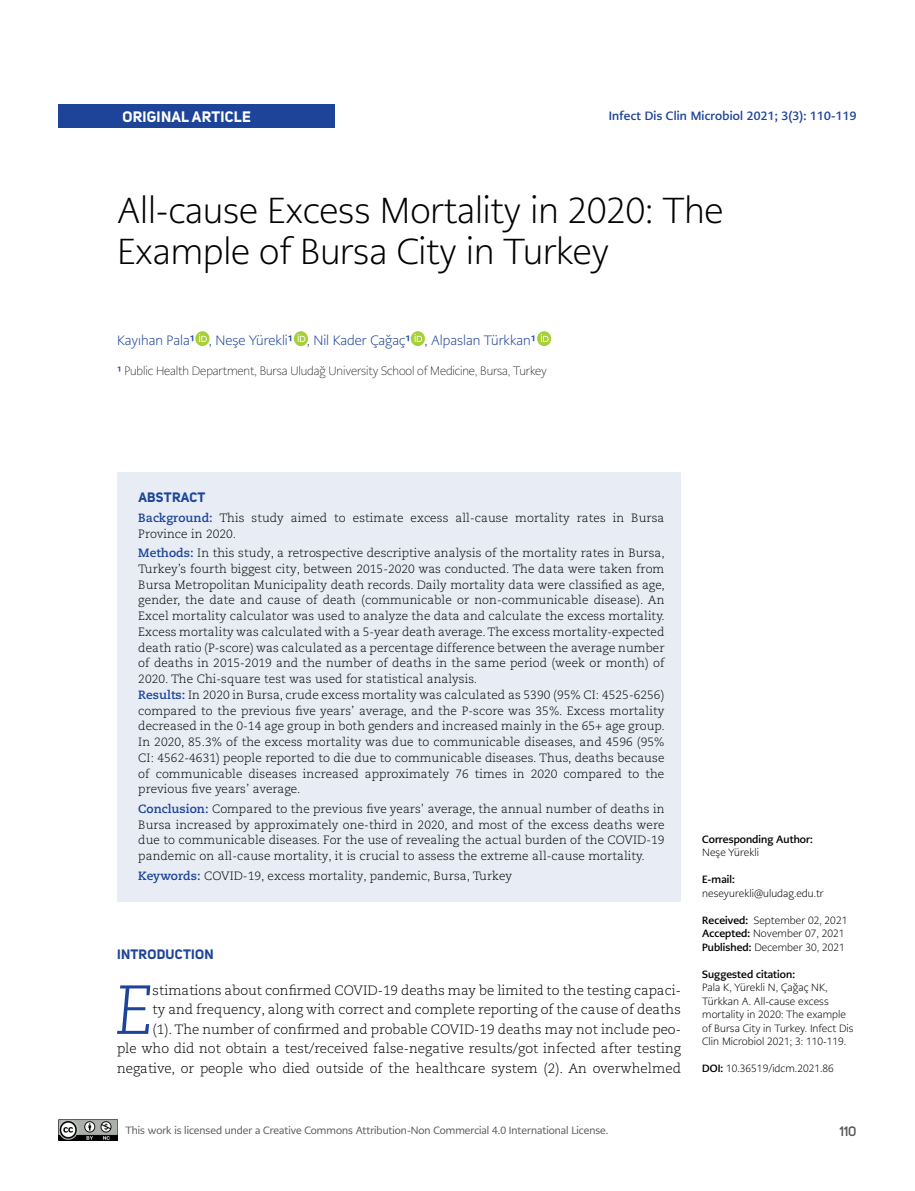
<style>
.page{position:relative;width:915px;height:1191px;background:#fff}
.page>*{position:absolute;margin:0;border:0;box-sizing:border-box;transform-origin:0 0}
.t1{font:italic 300 69.15px "Caecilia LT Pro 46";color:#1d4498}
.t2{font:300 36px/40.5px "PMN Caecilia Sans Head";color:#000}
.t3{font:700 15px "Uni Sans";letter-spacing:.02em;color:#fff}
.t4{font:300 13.5px/19.5px "Caecilia LT Pro 45";color:#000;text-align:right}
.t5{font:300 13.5px "PMN Caecilia Sans Head";color:#1d4498}
.t6{font:700 13.5px "Uni Sans";letter-spacing:.02em;color:#1d4498}
.t7{font:600 13.5px "Uni Sans";color:#58595b}
.t8{font:300 12px/15.8px "Caecilia LT Pro 45";letter-spacing:.005em;color:#000}
.t9{font:200 12px "PMN Caecilia Sans Head";letter-spacing:-.01em;color:#000101}
.t10{font:700 12px "PMN Caecilia Sans Head";letter-spacing:.02em;color:#1d4498}
.t11{font:300 10.5px/13.5px "PMN Caecilia Sans Head";letter-spacing:.005em;color:#000}
.t12{font:10.5px "PMN Caecilia Sans Head";color:#58595b}
.t13{font:700 10.5px "PMN Caecilia Sans Head";letter-spacing:.005em;color:#000}
.s1{font-weight:700}
.s2{font-weight:700;color:#1d4498}
.s3{font-family:"Caecilia LT Pro 75";font-weight:700;color:#1d4498}
</style>
<div class="page">
<div style="left:58px;top:104px;width:277px;height:24px;background:#1d4498"></div>
<img style="left:58px;top:1119px;width:59px;height:21px">
<div style="left:195px;top:331px;width:14px;height:15px;background:#a6cf38;border-radius:50%"></div>
<svg style="left:199px;top:334px;width:8px;height:8px"></svg>
<div style="left:294px;top:331px;width:14px;height:15px;background:#a6cf38;border-radius:50%"></div>
<svg style="left:297px;top:334px;width:8px;height:8px"></svg>
<svg style="left:410px;top:331px;width:15px;height:15px"></svg>
<svg style="left:414px;top:334px;width:8px;height:8px"></svg>
<div style="left:537px;top:331px;width:14px;height:15px;background:#a6cf38;border-radius:50%"></div>
<svg style="left:540px;top:334px;width:8px;height:8px"></svg>
<div style="left:117px;top:472px;width:563px;height:429px;background:#e8edf5"></div>
<p class="t3" style="left:122px;top:107px;width:130px">ORIGINAL ARTICLE</p>
<p class="t10" style="left:608px;top:108px;width:249px">Infect Dis Clin Microbiol 2021; 3(3): 110-119</p>
<h2 class="t2" style="left:117px;top:190px;width:607px">All-cause Excess Mortality in 2020: The<br>Example of Bursa City in Turkey</h2>
<p class="t5" style="left:117px;top:331px;width:420px">Kayıhan Pala<span class="s1">1</span> , Neşe Yürekli<span class="s1">1</span> , Nil Kader Çağaç<span class="s1">1</span> , Alpaslan Türkkan<span class="s1">1</span></p>
<p class="t9" style="left:117px;top:363px;width:431px"><span class="s2">¹</span> Public Health Department, Bursa Uludağ University School of Medicine, Bursa, Turkey</p>
<p class="t6" style="left:138px;top:489px;width:69px">ABSTRACT</p>
<p class="t8" style="left:138px;top:509px;width:527px"><span class="s3">Background:</span> This study aimed to estimate excess all-cause mortality rates in Bursa<br>Province in 2020.</p>
<p class="t8" style="left:138px;top:545px;width:528px"><span class="s3">Methods:</span> In this study, a retrospective descriptive analysis of the mortality rates in Bursa, Turkey’s fourth biggest city, between 2015-2020 was conducted. The data were taken from Bursa Metropolitan Municipality death records. Daily mortality data were classified as age, gender, the date and cause of death (communicable or non-communicable disease). An Excel mortality calculator was used to analyze the data and calculate the excess mortality.<br>Excess mortality was calculated with a 5-year death average. The excess mortality-expected death ratio (P-score) was calculated as a percentage difference between the average number of deaths in 2015-2019 and the number of deaths in the same period (week or month) of 2020. The Chi-square test was used for statistical analysis.<br><span class="s3">Results:</span> In 2020 in Bursa, crude excess mortality was calculated as 5390 (95% CI: 4525-6256) compared to the previous five years’ average, and the P-score was 35%. Excess mortality decreased in the 0-14 age group in both genders and increased mainly in the 65+ age group.<br>In 2020, 85.3% of the excess mortality was due to communicable diseases, and 4596 (95% CI: 4562-4631) people reported to die due to communicable diseases. Thus, deaths because of communicable diseases increased approximately 76 times in 2020 compared to the previous five years’ average.</p>
<p class="t8" style="left:138px;top:800px;width:527px;text-align:justify"><span class="s3">Conclusion:</span> Compared to the previous five years’ average, the annual number of deaths in Bursa increased by approximately one-third in 2020, and most of the excess deaths were due to communicable diseases. For the use of revealing the actual burden of the COVID-19 pandemic on all-cause mortality, it is crucial to assess the extreme all-cause mortality.</p>
<p class="t8" style="left:138px;top:867px;width:375px"><span class="s3">Keywords:</span> COVID-19, excess mortality, pandemic, Bursa, Turkey</p>
<p class="t6" style="left:117px;top:946px;width:98px">INTRODUCTION</p>
<h1 class="t1" style="left:115px;top:967px;width:40px">E</h1>
<p class="t4" style="left:117px;top:980px;width:565px">stimations about confirmed COVID-19 deaths may be limited to the testing capaci-<br>ty and frequency, along with correct and complete reporting of the cause of deaths<br>(1). The number of confirmed and probable COVID-19 deaths may not include peo-<br>ple who did not obtain a test/received false-negative results/got infected after testing negative, or people who died outside of the healthcare system (2). An overwhelmed</p>
<p class="t12" style="left:125px;top:1123px;width:484px">This work is licensed under a Creative Commons Attribution-Non Commercial 4.0 International License.</p>
<p class="t13" style="left:702px;top:832px;width:112px">Corresponding Author:</p>
<p class="t11" style="left:702px;top:846px;width:58px">Neşe Yürekli</p>
<p class="t13" style="left:702px;top:872px;width:34px">E-mail:</p>
<p class="t11" style="left:702px;top:886px;width:123px">neseyurekli@uludag.edu.tr</p>
<p class="t11" style="left:702px;top:913px;width:146px"><span class="s1">Received:</span> September 02, 2021<br><span class="s1">Accepted:</span> November 07, 2021<br><span class="s1">Published:</span> December 30, 2021</p>
<p class="t13" style="left:702px;top:967px;width:94px">Suggested citation:</p>
<p class="t11" style="left:702px;top:981px;width:153px">Pala K, Yürekli N, Çağaç NK,<br>Türkkan A. All-cause excess mortality in 2020: The example of Bursa City in Turkey. Infect Dis<br>Clin Microbiol 2021; 3: 110-119.</p>
<p class="t11" style="left:702px;top:1062px;width:133px"><span class="s1">DOI:</span> 10.36519/idcm.2021.86</p>
<p class="t7" style="left:839px;top:1123px;width:19px">110</p>
</div>
